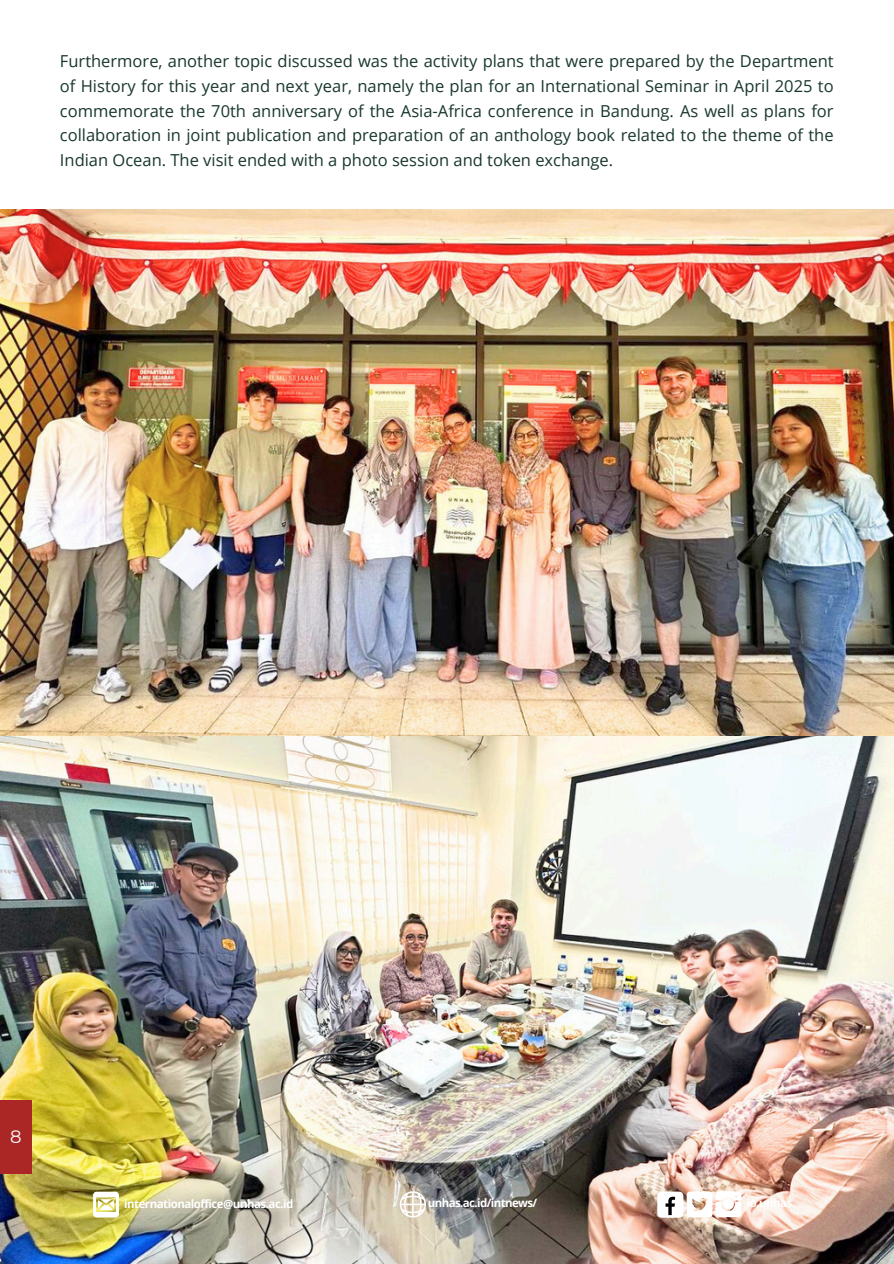
<style>
.page{position:relative;width:894px;height:1264px;background:#fff}
.page>*{position:absolute;margin:0;border:0;box-sizing:border-box;transform-origin:0 0}
.t1{font:18px "Montserrat";color:#fff}
.t2{font:16.5px/24.8px "Open Sans";color:#19372f;text-align:justify}
.t3{font:700 11.55px "Open Sans";letter-spacing:-.045em;color:#fff}
</style>
<div class="page">
<img style="left:0;top:210px;width:893px;height:1053px">
<div style="left:0;top:1100px;width:32px;height:74px;background:#aa2725"></div>
<div style="left:657px;top:1191px;width:26px;height:26px;background:#fff;border-radius:4px"></div>
<svg style="left:665px;top:1196px;width:9px;height:19px"></svg>
<svg style="left:686px;top:1191px;width:55px;height:26px"></svg>
<svg style="left:399px;top:1191px;width:26px;height:26px"></svg>
<svg style="left:93px;top:1191px;width:26px;height:26px"></svg>
<p class="t2" style="left:60px;top:48px;width:775px">Furthermore, another topic discussed was the activity plans that were prepared by the Department of History for this year and next year, namely the plan for an International Seminar in April 2025 to commemorate the 70th anniversary of the Asia-Africa conference in Bandung. As well as plans for collaboration in joint publication and preparation of an anthology book related to the theme of the Indian Ocean. The visit ended with a photo session and token exchange.</p>
<p class="t1" style="left:10px;top:1125px;width:13px">8</p>
<p class="t3" style="left:124px;top:1195px;width:171px">internationaloffice@unhas.ac.id</p>
<p class="t3" style="left:428px;top:1194px;width:111px">unhas.ac.id/intnews/</p>
<p class="t3" style="left:746px;top:1194px;width:47px">io.unhas</p>
</div>
